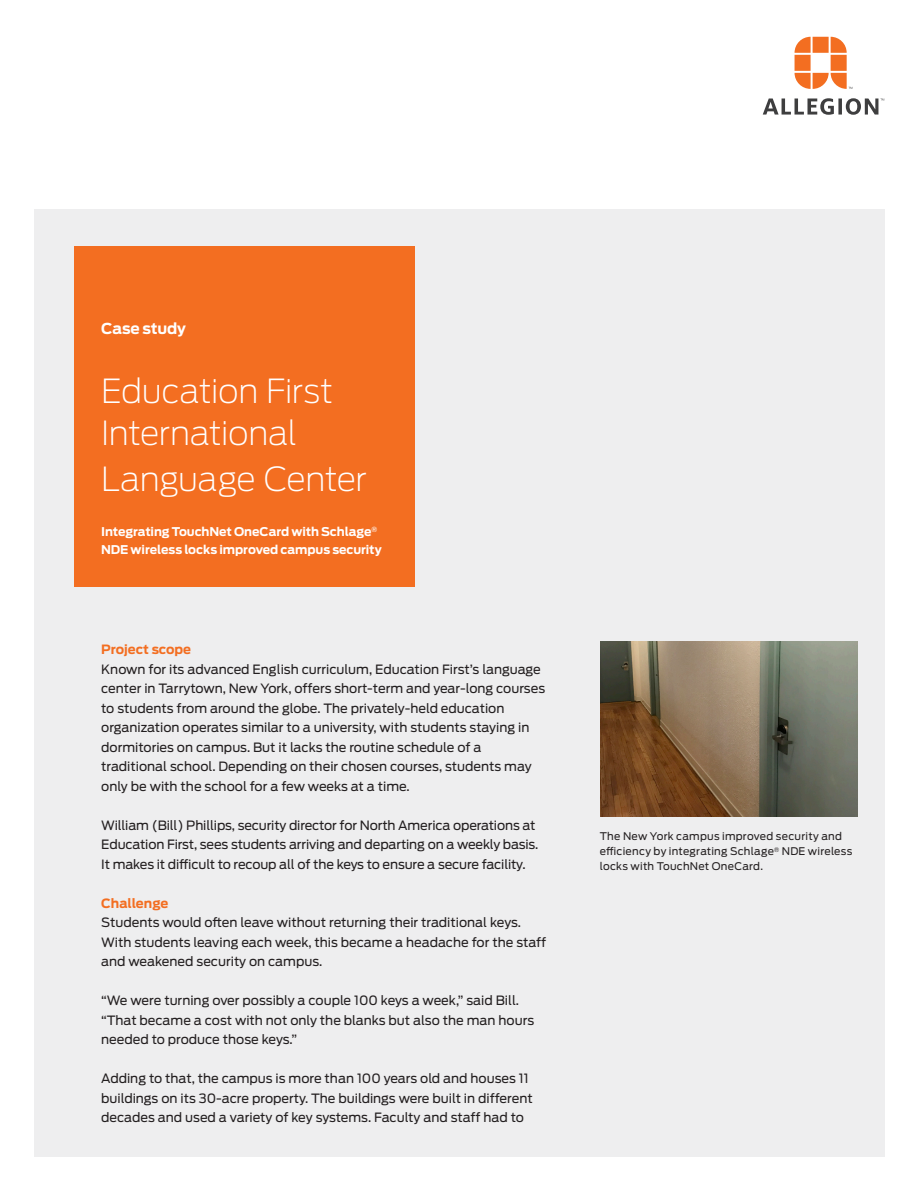
<style>
.page{position:relative;width:918px;height:1188px;background:#fff}
.page>*{position:absolute;margin:0;border:0;box-sizing:border-box;transform-origin:0 0}
.Headline_26_31pt{font:200 33px/42px "Antenna";letter-spacing:-.015em;color:#fff}
.Headline_26_31pt-2{font:700 15px "Antenna";letter-spacing:-.01em;color:#fff}
.Body_8_5_13pt{font:12.75px/19.5px "Antenna";color:#231f20}
.Body_Bold_8_5_13pt_O{font:700 12.75px "Antenna";color:#f36e21}
.Subhead_10_14pt{font:700 12px/18px "Antenna";letter-spacing:-.005em;color:#fff}
.Caption_7_10pt{font:10.5px/15px "Antenna";letter-spacing:.02em;color:#231f20}
</style>
<div class="page">
<div style="left:34px;top:209px;width:850px;height:948px;background:#eeeeef"></div>
<div style="left:74px;top:246px;width:340px;height:341px;background:#f36e21"></div>
<svg style="left:795px;top:37px;width:57px;height:52px"></svg>
<svg style="left:763px;top:98px;width:121px;height:17px"></svg>
<img style="left:601px;top:641px;width:257px;height:176px">
<p class="Headline_26_31pt-2" style="left:101px;top:318px;width:86px">Case study</p>
<p class="Headline_26_31pt" style="left:101px;top:368px;width:233px">Education First<br>International</p>
<p class="Headline_26_31pt" style="left:101px;top:457px;width:267px">Language Center</p>
<p class="Subhead_10_14pt" style="left:101px;top:523px;width:282px">Integrating TouchNet OneCard with Schlage<sup>®<br></sup>NDE wireless locks improved campus security</p>
<p class="Body_Bold_8_5_13pt_O" style="left:101px;top:641px;width:91px">Project scope</p>
<p class="Body_8_5_13pt" style="left:101px;top:659px;width:445px">Known for its advanced English curriculum, Education First’s language center in Tarrytown, New York, offers short-term and year-long courses to students from around the globe. The privately-held education organization operates similar to a university, with students staying in dormitories on campus. But it lacks the routine schedule of a traditional school. Depending on their chosen courses, students may only be with the school for a few weeks at a time.</p>
<p class="Body_8_5_13pt" style="left:101px;top:815px;width:439px">William (Bill) Phillips, security director for North America operations at<br>Education First, sees students arriving and departing on a weekly basis.<br>It makes it difficult to recoup all of the keys to ensure a secure facility.</p>
<p class="Body_Bold_8_5_13pt_O" style="left:101px;top:894px;width:69px">Challenge</p>
<p class="Body_8_5_13pt" style="left:101px;top:913px;width:447px">Students would often leave without returning their traditional keys.<br>With students leaving each week, this became a headache for the staff and weakened security on campus.</p>
<p class="Body_8_5_13pt" style="left:101px;top:991px;width:434px">“We were turning over possibly a couple 100 keys a week,” said Bill. “That became a cost with not only the blanks but also the man hours needed to produce those keys.”</p>
<p class="Body_8_5_13pt" style="left:101px;top:1069px;width:433px">Adding to that, the campus is more than 100 years old and houses 11 buildings on its 30-acre property. The buildings were built in different decades and used a variety of key systems. Faculty and staff had to</p>
<p class="Caption_7_10pt" style="left:600px;top:828px;width:254px">The New York campus improved security and efficiency by integrating Schlage<sup>®</sup> NDE wireless locks with TouchNet OneCard.</p>
</div>
